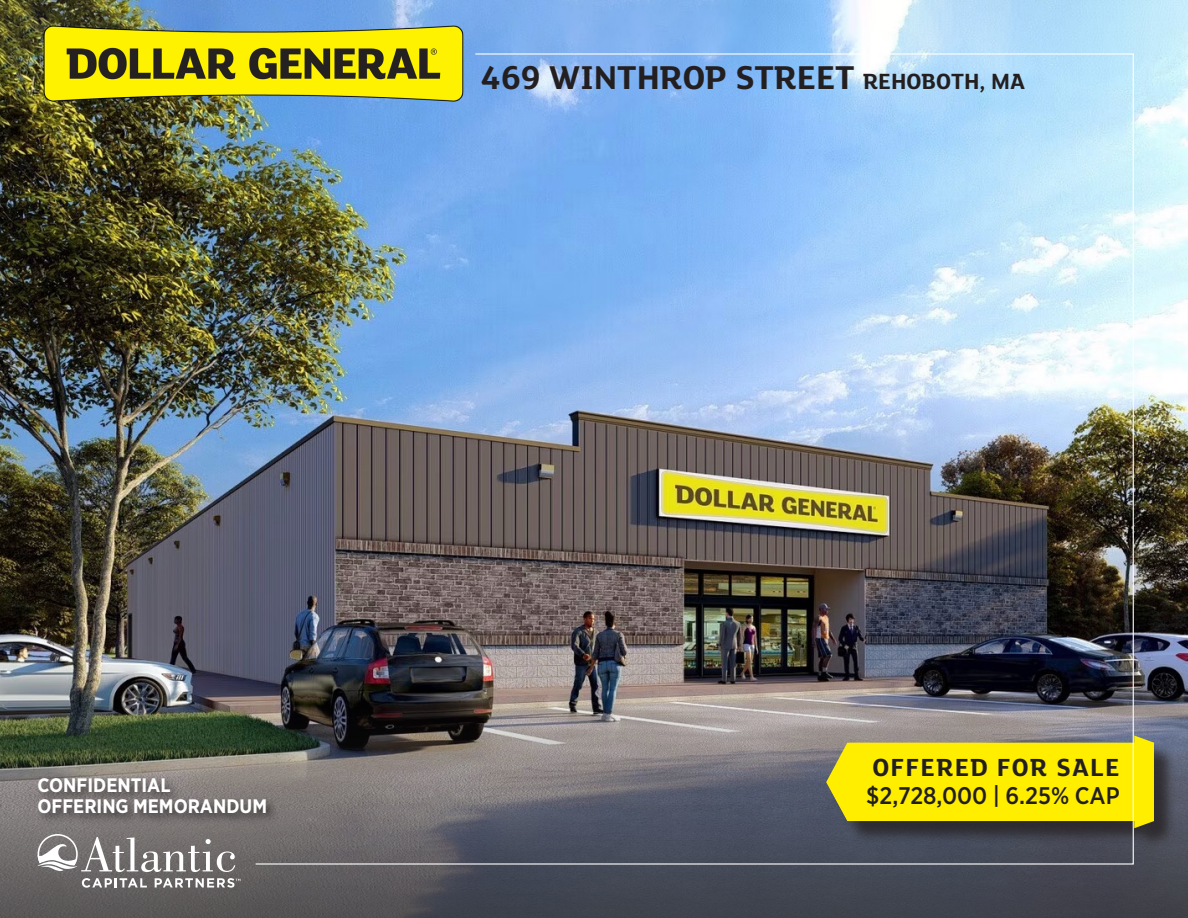
<style>
.page{position:relative;width:1188px;height:918px;background:#fff}
.page>*{position:absolute;margin:0;border:0;box-sizing:border-box;transform-origin:0 0}
.Text_Head{font:36px "FS Lola Bold Regular";color:#231f20}
.Text_Head-2{font:27px "FS Lola Bold Regular";letter-spacing:.05em;color:#231f20}
.Text{font:500 24px "Gotham Narrow";color:#231f20}
.t1{font:700 19.5px/21px "Gotham Narrow";color:#fff}
.s1{font-size:24px}
</style>
<div class="page">
<img style="left:0;top:0;width:1188px;height:688px">
<svg style="left:0;top:688px;width:1188px;height:230px;background:#505355"></svg>
<svg style="left:38px;top:834px;width:197px;height:38px"></svg>
<svg style="left:82px;top:878px;width:65px;height:10px"></svg>
<svg style="left:155px;top:878px;width:85px;height:10px"></svg>
<div style="left:36px;top:775px;width:243px;height:51px;background:#231f20;opacity:.75"></div>
<div style="left:830px;top:740px;width:348px;height:110px;background:#231f20;opacity:.75"></div>
<svg style="left:1134px;top:735px;width:20px;height:93px;background:#f0e108"></svg>
<img style="left:255px;top:53px;width:879px;height:812px">
<img style="left:38px;top:22px;width:432px;height:82px">
<p class="Text_Head" style="left:481px;top:58px;width:546px">469 WINTHROP STREET <span class="s1">REHOBOTH, MA</span></p>
<p class="t1" style="left:38px;top:775px;width:231px">CONFIDENTIAL<br>OFFERING MEMORANDUM</p>
<p class="Text_Head-2" style="left:872px;top:753px;width:249px">OFFERED FOR SALE</p>
<p class="Text" style="left:866px;top:780px;width:255px">$2,728,000 | 6.25% CAP</p>
</div>
